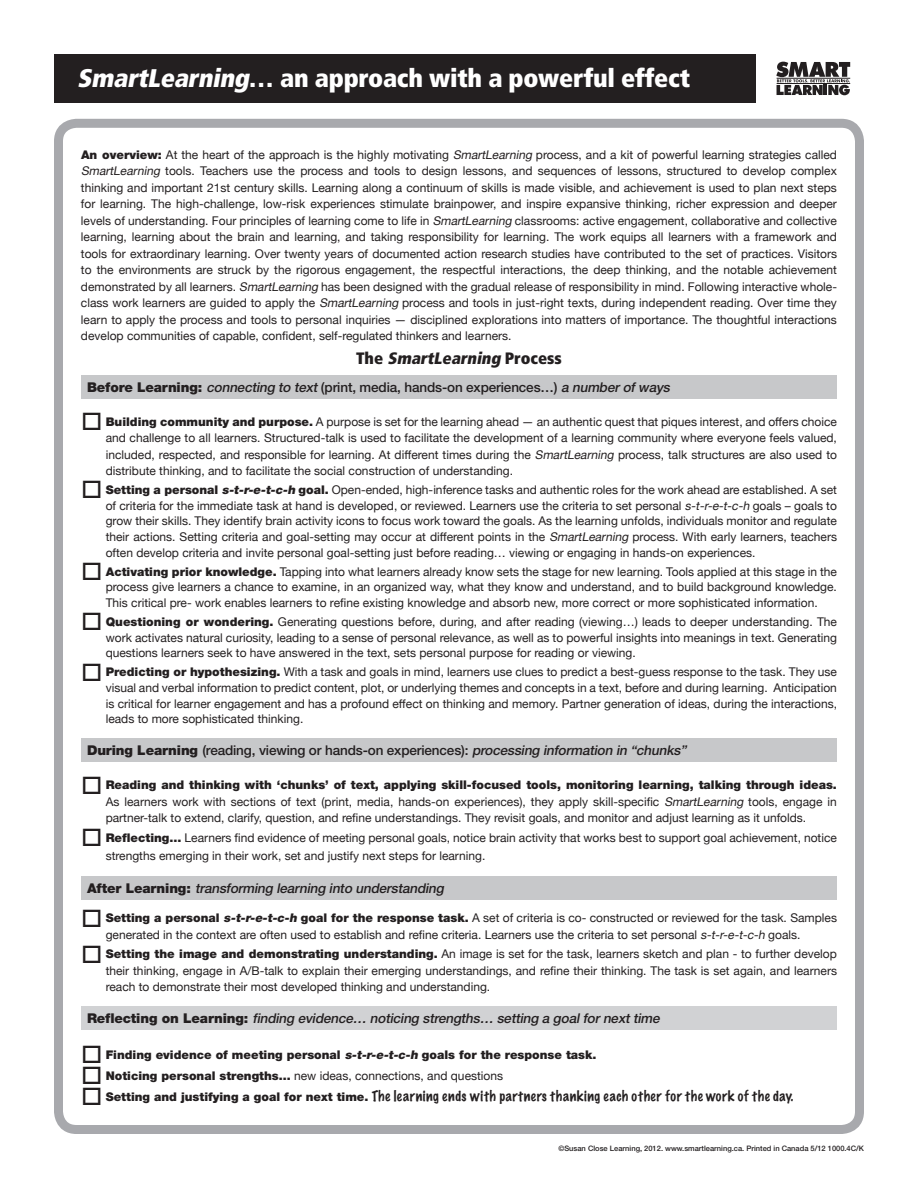
<style>
.page{position:relative;width:918px;height:1188px;background:#fff}
.page>*{position:absolute;margin:0;border:0;box-sizing:border-box;transform-origin:0 0}
.t1{font:900 condensed 25.5px "Frutiger";letter-spacing:-.01em;color:#fff}
.t2{font:italic 900 condensed 16.5px "Frutiger";color:#231f20}
.t3{font:500 13.5px "Helvetica Neue";letter-spacing:-.01em;color:#231f20}
.t4{font:italic 500 13.5px "Helvetica Neue";color:#231f20}
.t5{font:100 13.5px "Marker Felt";letter-spacing:.045em;color:#231f20}
.t6{font:12px/16.5px "Helvetica Neue";color:#231f20;text-align:justify}
.t7{font:900 12px "Helvetica Neue";color:#231f20}
.t8{font:500 7.5px "Helvetica Neue";color:#231f20}
.s1{font-style:italic}
.s2{font-weight:900}
.s3{font-style:normal}
.s4{font-weight:900;font-style:italic}
.s5{font-weight:900;font-style:normal}
.s6{font-family:"Helvetica Neue";font-weight:900;font-size:12px}
</style>
<div class="page">
<div style="left:81px;top:375px;width:756px;height:24px;background:#c7c8ca"></div>
<div style="left:81px;top:738px;width:756px;height:24px;background:#c7c8ca"></div>
<div style="left:81px;top:876px;width:756px;height:24px;background:#c7c8ca"></div>
<div style="left:81px;top:1006px;width:756px;height:24px;background:#d1d2d4"></div>
<div style="left:54px;top:119px;width:810px;height:1015px;border:9px solid #a8a9ad;border-radius:18px"></div>
<div style="left:54px;top:54px;width:702px;height:49px;background:#231f20"></div>
<svg style="left:776px;top:62px;width:74px;height:33px"></svg>
<hr style="left:777px;top:78px;width:73px;height:1px;background:#231f20">
<hr style="left:777px;top:83px;width:73px;height:1px;background:#231f20">
<h1 class="t1" style="left:77px;top:63px;width:614px"><span class="s1">SmartLearning</span>… an approach with a powerful effect</h1>
<p class="t6" style="left:81px;top:145px;width:758px"><span class="s2">An overview:</span> At the heart of the approach is the highly motivating <span class="s1">SmartLearning</span> process, and a kit of powerful learning strategies called <span class="s1">SmartLearning</span> tools. Teachers use the process and tools to design lessons, and sequences of lessons, structured to develop complex thinking and important 21st century skills. Learning along a continuum of skills is made visible, and achievement is used to plan next steps for learning. The high-challenge, low-risk experiences stimulate brainpower, and inspire expansive thinking, richer expression and deeper levels of understanding. Four principles of learning come to life in <span class="s1">SmartLearning</span> classrooms: active engagement, collaborative and collective learning, learning about the brain and learning, and taking responsibility for learning. The work equips all learners with a framework and tools for extraordinary learning. Over twenty years of documented action research studies have contributed to the set of practices. Visitors to the environments are struck by the rigorous engagement, the respectful interactions, the deep thinking, and the notable achievement demonstrated by all learners. <span class="s1">SmartLearning</span> has been designed with the gradual release of responsibility in mind. Following interactive whole&shy;class work learners are guided to apply the <span class="s1">SmartLearning</span> process and tools in just-right texts, during independent reading. Over time they learn to apply the process and tools to personal inquiries — disciplined explorations into matters of importance. The thoughtful interactions develop communities of capable, confident, self-regulated thinkers and learners.</p>
<h2 class="t2" style="left:356px;top:348px;width:207px"><span class="s3">T h e</span> SmartLearning <span class="s3">P r o c e s s</span></h2>
<p class="t3" style="left:87px;top:379px;width:587px"><span class="s2">Before Learning:</span> <span class="s1">connecting to text</span>(print, media, hands-on experiences…) <span class="s1">a numberofways</span></p>
<p class="t6" style="left:106px;top:412px;width:733px;text-indent:-25px">□ <span class="s2">Building community and purpose.</span> A purpose is set for the learning ahead — an authentic quest that piques interest, and offers choice and challenge to all learners. Structured-talk is used to facilitate the development of a learning community where everyone feels valued, included, respected, and responsible for learning. At different times during the <span class="s1">SmartLearning</span> process, talk structures are also used to distribute thinking, and to facilitate the social construction of understanding.</p>
<p class="t6" style="left:106px;top:481px;width:733px;line-height:15.8px;text-indent:-25px">□ <span class="s2">Setting a personal</span> <span class="s4">s-t-r-e-t-c-h</span> <span class="s2">goal.</span> Open-ended, high-inference tasks and authentic roles for the work ahead are established. A set of criteria for the immediate task at hand is developed, or reviewed. Learners use the criteria to set personal <span class="s1">s-t-r-e-t-c-h</span> goals – goals to grow their skills. They identify brain activity icons to focus work toward the goals. As the learning unfolds, individuals monitor and regulate their actions. Setting criteria and goal-setting may occur at different points in the <span class="s1">SmartLearning</span> process. With early learners, teachers often develop criteria and invite personal goal-setting just before reading… viewing or engaging in hands-on experiences.</p>
<p class="t6" style="left:106px;top:563px;width:733px;line-height:15.8px;text-indent:-25px">□ <span class="s2">Activating prior knowledge.</span> Tapping into what learners already know sets the stage for new learning. Tools applied at this stage in the process give learners a chance to examine, in an organized way, what they know and understand, and to build background knowledge.<br>This critical pre- work enables learners to refine existing knowledge and absorb new, more correct or more sophisticated information.</p>
<p class="t6" style="left:106px;top:613px;width:733px;line-height:15.8px;text-indent:-25px">□ <span class="s2">Questioning or wondering.</span> Generating questions before, during, and after reading (viewing…) leads to deeper understanding. The work activates natural curiosity, leading to a sense of personal relevance, as well as to powerful insights into meanings in text. Generating questions learners seek to have answered in the text, sets personal purpose for reading or viewing.</p>
<p class="t6" style="left:106px;top:663px;width:733px;line-height:15.8px;text-indent:-25px">□ <span class="s2">Predicting or hypothesizing.</span> With a task and goals in mind, learners use clues to predict a best-guess response to the task. They use visual and verbal information to predict content, plot, or underlying themes and concepts in a text, before and during learning. Anticipation is critical for learner engagement and has a profound effect on thinking and memory. Partner generation of ideas, during the interactions, leads to more sophisticated thinking.</p>
<p class="t3" style="left:87px;top:742px;width:604px"><span class="s2">During Learning</span> (reading, viewing or hands-on experiences): <span class="s1">processing information in “chunks”</span></p>
<p class="t6" style="left:106px;top:776px;width:733px;text-indent:-25px">□ <span class="s2">Reading and thinking with ‘chunks’ of text, applying skill-focused tools, monitoring learning, talking through ideas.<br></span>As learners work with sections of text (print, media, hands-on experiences), they apply skill-specific <span class="s1">SmartLearning</span> tools, engage in partner-talk to extend, clarify, question, and refine understandings. They revisit goals, and monitor and adjust learning as it unfolds.</p>
<p class="t6" style="left:106px;top:828px;width:733px;line-height:18px;text-indent:-25px">□ <span class="s2">Reflecting…</span> Learners find evidence of meeting personal goals, notice brain activity that works best to support goal achievement, notice strengths emerging in their work, set and justify next steps for learning.</p>
<p class="t4" style="left:87px;top:880px;width:361px"><span class="s5">Aft e r L e a r n i n g :</span> transforming learning into understanding</p>
<p class="t6" style="left:106px;top:909px;width:733px;text-indent:-25px">□ <span class="s2">Setting a personal</span> <span class="s4">s-t-r-e-t-c-h</span> <span class="s2">goal for the response task.</span> A set of criteria is co- constructed or reviewed for the task. Samples generated in the context are often used to establish and refine criteria. Learners use the criteria to set personal <span class="s1">s-t-r-e-t-c-h</span> goals.</p>
<p class="t6" style="left:106px;top:945px;width:733px;text-indent:-25px">□ <span class="s2">Setting the image and demonstrating understanding.</span> An image is set for the task, learners sketch and plan - to further develop their thinking, engage in A/B-talk to explain their emerging understandings, and refine their thinking. The task is set again, and learners reach to demonstrate their most developed thinking and understanding.</p>
<p class="t4" style="left:87px;top:1010px;width:577px"><span class="s5">R e f l e c t i n g o n L e a r n i n g :</span> finding evidence… noticing strengths… setting a goalfornexttime</p>
<p class="t7" style="left:81px;top:1047px;width:517px">□ Finding evidence of meeting personal <span class="s1">s-t-r-e-t-c-h</span> goals for the response task.</p>
<p class="t6" style="left:81px;top:1066px;width:424px">□ <span class="s2">Noticing personal strengths…</span> new ideas, connections, and questions</p>
<p class="t5" style="left:81px;top:1085px;width:714px">□ <span class="s6">Setting and justifying a goal for next time.</span> The learning ends with partners thanking each other for the work of the day.</p>
<p class="t8" style="left:558px;top:1144px;width:307px">©Susan Close Learning, 2012. www.smartlearning.ca. Printed in Canada 5/12 1000.4C/K</p>
</div>
